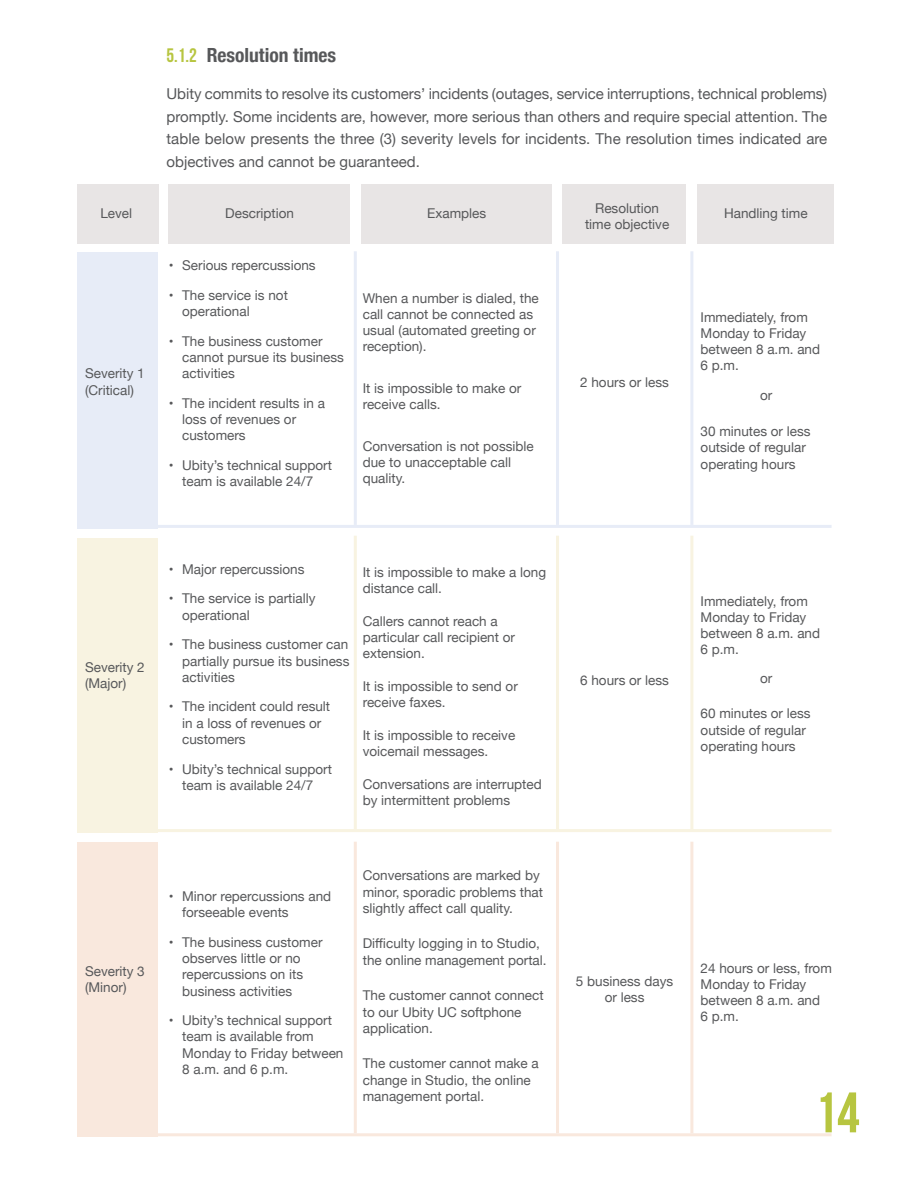
<style>
.page{position:relative;width:918px;height:1188px;background:#fff}
.page>*{position:absolute;margin:0;border:0;box-sizing:border-box;transform-origin:0 0}
.t1{font:57px "Bebas Neue";color:#b7c540}
.t2{font:700 condensed 19.5px "Helvetica Neue";color:#57585a}
.t3{font:15px/22.5px "Helvetica Neue";color:#57585a;text-align:justify}
.t4{font:13.5px/16.2px "Helvetica Neue";color:#57585a}
.s1{font-family:"Bebas Neue";font-weight:400;font-stretch:normal;color:#b7c540}
</style>
<div class="page">
<div style="left:77px;top:252px;width:81px;height:276px;background:#e7ecf7"></div>
<div style="left:77px;top:185px;width:81px;height:59px;background:#e8e5e5"></div>
<div style="left:169px;top:185px;width:181px;height:59px;background:#e8e5e5"></div>
<div style="left:361px;top:185px;width:191px;height:59px;background:#e8e5e5"></div>
<div style="left:562px;top:185px;width:124px;height:59px;background:#e8e5e5"></div>
<div style="left:697px;top:185px;width:137px;height:59px;background:#e8e5e5"></div>
<div style="left:77px;top:538px;width:81px;height:295px;background:#f8f3e1"></div>
<div style="left:77px;top:842px;width:81px;height:294px;background:#f9e8dd"></div>
<hr style="left:158px;top:1133px;width:674px;height:3px;background:#f9e8dd">
<hr style="left:158px;top:829px;width:674px;height:3px;background:#f8f3e1">
<hr style="left:158px;top:525px;width:674px;height:3px;background:#e7ecf7">
<hr style="left:354px;top:251px;width:3px;height:274px;background:#e7ecf7">
<hr style="left:354px;top:842px;width:3px;height:291px;background:#f9e8dd">
<hr style="left:354px;top:536px;width:3px;height:293px;background:#f8f3e1">
<hr style="left:556px;top:251px;width:3px;height:274px;background:#e7ecf7">
<hr style="left:556px;top:842px;width:3px;height:291px;background:#f9e8dd">
<hr style="left:556px;top:536px;width:3px;height:293px;background:#f8f3e1">
<hr style="left:690px;top:251px;width:3px;height:274px;background:#e7ecf7">
<hr style="left:690px;top:842px;width:3px;height:291px;background:#f9e8dd">
<hr style="left:690px;top:536px;width:3px;height:293px;background:#f8f3e1">
<p class="t4" style="left:100px;top:206px;width:33px">Level</p>
<p class="t4" style="left:85px;top:366px;width:61px">Severity 1 (Critical)</p>
<h2 class="t2" style="left:166px;top:39px;width:171px"><span class="s1">5.1.2</span> Resolution times</h2>
<p class="t3" style="left:166px;top:84px;width:662px">Ubity commits to resolve its customers’ incidents (outages, service interruptions, technical problems) promptly. Some incidents are, however, more serious than others and require special attention. The table below presents the three (3) severity levels for incidents. The resolution times indicated are objectives and cannot be guaranteed.</p>
<p class="t4" style="left:225px;top:206px;width:70px">Description</p>
<p class="t4" style="left:169px;top:258px;width:149px">• Serious repercussions</p>
<p class="t4" style="left:182px;top:287px;width:107px;text-indent:-14px">• The service is not operational</p>
<p class="t4" style="left:182px;top:333px;width:163px;text-indent:-14px">• The business customer cannot pursue its business activities</p>
<p class="t4" style="left:182px;top:395px;width:144px;text-indent:-14px">• The incident results in a loss of revenues or customers</p>
<p class="t4" style="left:169px;top:458px;width:165px;text-align:center">• Ubity’s technical support team is available 24/7</p>
<p class="t4" style="left:427px;top:206px;width:61px">Examples</p>
<p class="t4" style="left:363px;top:290px;width:178px">When a number is dialed, the call cannot be connected as usual (automated greeting or reception).</p>
<p class="t4" style="left:363px;top:381px;width:160px">It is impossible to make or receive calls.</p>
<p class="t4" style="left:363px;top:439px;width:173px">Conversation is not possible due to unacceptable call quality.</p>
<p class="t4" style="left:585px;top:201px;width:86px;text-align:center">Resolution time objective</p>
<p class="t4" style="left:724px;top:206px;width:85px">Handling time</p>
<p class="t4" style="left:580px;top:374px;width:90px">2 hours or less</p>
<p class="t4" style="left:701px;top:310px;width:121px">Immediately, from<br>Monday to Friday between 8 a.m. and<br>6 p.m.</p>
<p class="t4" style="left:760px;top:388px;width:14px">or</p>
<p class="t4" style="left:701px;top:424px;width:112px">30 minutes or less outside of regular operating hours</p>
<p class="t4" style="left:85px;top:660px;width:61px">Severity 2 (Major)</p>
<p class="t4" style="left:85px;top:964px;width:61px">Severity 3 (Minor)</p>
<p class="t4" style="left:169px;top:562px;width:137px">• Major repercussions</p>
<p class="t4" style="left:182px;top:591px;width:135px;text-indent:-14px">• The service is partially operational</p>
<p class="t4" style="left:182px;top:637px;width:169px;text-align:justify;text-indent:-14px">• The business customer can partially pursue its business activities</p>
<p class="t4" style="left:182px;top:699px;width:150px;text-indent:-14px">• The incident could result in a loss of revenues or customers</p>
<p class="t4" style="left:169px;top:761px;width:165px;text-align:center">• Ubity’s technical support team is available 24/7</p>
<p class="t4" style="left:363px;top:565px;width:185px">It is impossible to make a long distance call.</p>
<p class="t4" style="left:363px;top:614px;width:154px">Callers cannot reach a particular call recipient or extension.</p>
<p class="t4" style="left:363px;top:679px;width:157px">It is impossible to send or receive faxes.</p>
<p class="t4" style="left:363px;top:728px;width:154px">It is impossible to receive voicemail messages.</p>
<p class="t4" style="left:363px;top:777px;width:181px">Conversations are interrupted by intermittent problems</p>
<p class="t4" style="left:182px;top:889px;width:151px;text-indent:-14px">• Minor repercussions and forseeable events</p>
<p class="t4" style="left:182px;top:935px;width:142px;text-indent:-14px">• The business customer observes little or no repercussions on its business activities</p>
<p class="t4" style="left:182px;top:1013px;width:163px;text-indent:-14px">• Ubity’s technical support team is available from<br>Monday to Friday between<br>8 a.m. and 6 p.m.</p>
<p class="t4" style="left:363px;top:868px;width:182px">Conversations are marked by minor, sporadic problems that slightly affect call quality.</p>
<p class="t4" style="left:363px;top:936px;width:185px">Difficulty logging in to Studio, the online management portal.</p>
<p class="t4" style="left:363px;top:988px;width:182px">The customer cannot connect to our Ubity UC softphone application.</p>
<p class="t4" style="left:363px;top:1056px;width:178px">The customer cannot make a change in Studio, the online management portal.</p>
<p class="t4" style="left:580px;top:673px;width:90px">6 hours or less</p>
<p class="t4" style="left:701px;top:594px;width:121px">Immediately, from<br>Monday to Friday between 8 a.m. and<br>6 p.m.</p>
<p class="t4" style="left:760px;top:671px;width:14px">or</p>
<p class="t4" style="left:701px;top:706px;width:112px">60 minutes or less outside of regular operating hours</p>
<p class="t4" style="left:576px;top:973px;width:99px;text-align:center">5 business days or less</p>
<p class="t4" style="left:701px;top:961px;width:133px">24 hours or less, from<br>Monday to Friday between 8 a.m. and<br>6 p.m.</p>
<h1 class="t1" style="left:814px;top:1081px;width:47px">14</h1>
</div>
